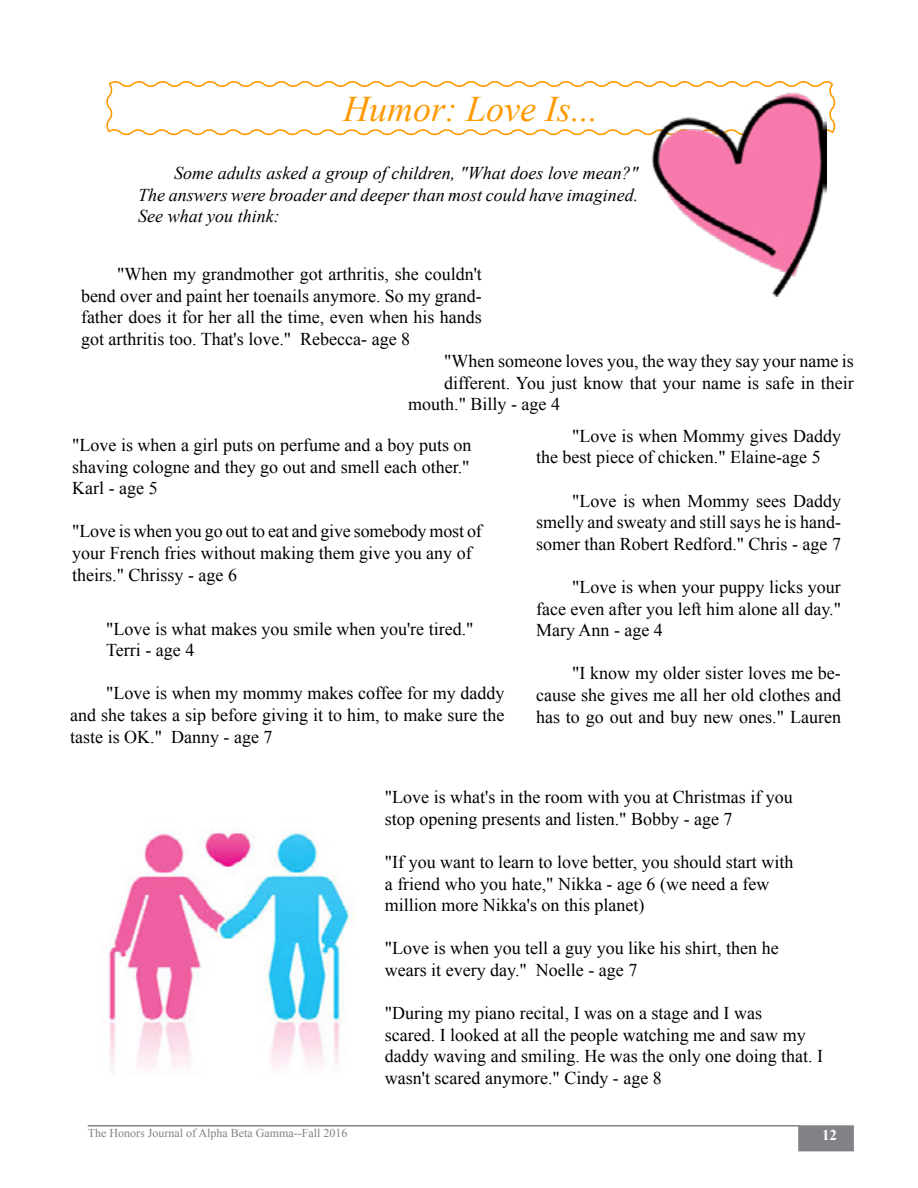
<style>
.page{position:relative;width:918px;height:1188px;background:#fff}
.page>*{position:absolute;margin:0;border:0;box-sizing:border-box;transform-origin:0 0}
.t1{font:italic 36px "Times New Roman";color:#f90}
.t2{font:18px/21.6px "Times New Roman";color:#000}
.t3{font:italic 18px/21.6px "Times New Roman";color:#000;text-align:justify}
.t4{font:700 15px "Times New Roman";color:#fff}
.t5{font:12px "Times New Roman";color:#808285}
</style>
<div class="page">
<div style="left:798px;top:1125px;width:56px;height:26px;background:#808285;border:2px solid #808285"></div>
<hr style="left:88px;top:1125px;width:712px;height:1px;background:#808285">
<svg style="left:106px;top:81px;width:730px;height:56px"></svg>
<img style="left:653px;top:93px;width:173px;height:204px">
<img style="left:108px;top:831px;width:246px;height:237px">
<h1 class="t1" style="left:343px;top:84px;width:256px">Humor: Love Is...</h1>
<p class="t3" style="left:138px;top:162px;width:502px;text-indent:36px">Some adults asked a group of children, "What does love mean?" The answers were broader and deeper than most could have imagined.<br>See what you think:</p>
<p class="t2" style="left:117px;top:263px;width:366px">"When my grandmother got arthritis, she couldn't</p>
<p class="t2" style="left:81px;top:284px;width:402px">bend over and paint her toenails anymore. So my grand-</p>
<p class="t2" style="left:81px;top:306px;width:402px">father does it for her all the time, even when his hands</p>
<p class="t2" style="left:81px;top:328px;width:331px">got arthritis too. That's love." Rebecca- age 8</p>
<p class="t2" style="left:444px;top:350px;width:411px">"When someone loves you, the way they say your name is</p>
<p class="t2" style="left:444px;top:372px;width:411px">different. You just know that your name is safe in their</p>
<p class="t2" style="left:408px;top:393px;width:153px">mouth." Billy - age 4</p>
<p class="t2" style="left:72px;top:434px;width:401px;text-align:justify">"Love is when a girl puts on perfume and a boy puts on shaving cologne and they go out and smell each other." Karl - age 5</p>
<p class="t2" style="left:72px;top:520px;width:411px">"Love is when you go out to eat and give somebody most of your French fries without making them give you any of theirs." Chrissy - age 6</p>
<p class="t2" style="left:106px;top:617px;width:369px">"Love is what makes you smile when you're tired."<br>Terri - age 4</p>
<p class="t2" style="left:70px;top:682px;width:436px;text-align:justify;text-indent:36px">"Love is when my mommy makes coffee for my daddy and she takes a sip before giving it to him, to make sure the taste is OK." Danny - age 7</p>
<p class="t2" style="left:536px;top:425px;width:306px;text-indent:36px">"Love is when Mommy gives Daddy the best piece of chicken." Elaine-age 5</p>
<p class="t2" style="left:536px;top:489px;width:306px;text-align:justify;text-indent:36px">"Love is when Mommy sees Daddy smelly and sweaty and still says he is hand&shy;somer than Robert Redford." Chris - age 7</p>
<p class="t2" style="left:536px;top:576px;width:306px;text-align:justify;text-indent:36px">"Love is when your puppy licks your face even after you left him alone all day." Mary Ann - age 4</p>
<p class="t2" style="left:536px;top:662px;width:306px;text-align:justify;text-indent:36px">"I know my older sister loves me be&shy;cause she gives me all her old clothes and has to go out and buy new ones." Lauren</p>
<p class="t2" style="left:385px;top:786px;width:410px">"Love is what's in the room with you at Christmas if you stop opening presents and listen." Bobby - age 7</p>
<p class="t2" style="left:385px;top:851px;width:410px">"If you want to learn to love better, you should start with a friend who you hate," Nikka - age 6 (we need a few million more Nikka's on this planet)</p>
<p class="t2" style="left:385px;top:937px;width:395px">"Love is when you tell a guy you like his shirt, then he wears it every day." Noelle - age 7</p>
<p class="t2" style="left:385px;top:1002px;width:440px">"During my piano recital, I was on a stage and I was<br>scared. I looked at all the people watching me and saw my daddy waving and smiling. He was the only one doing that. I wasn't scared anymore." Cindy - age 8</p>
<p class="t5" style="left:88px;top:1125px;width:261px">The Honors Journal of Alpha Beta Gamma--Fall 2016</p>
<p class="t4" style="left:822px;top:1124px;width:16px">12</p>
</div>
